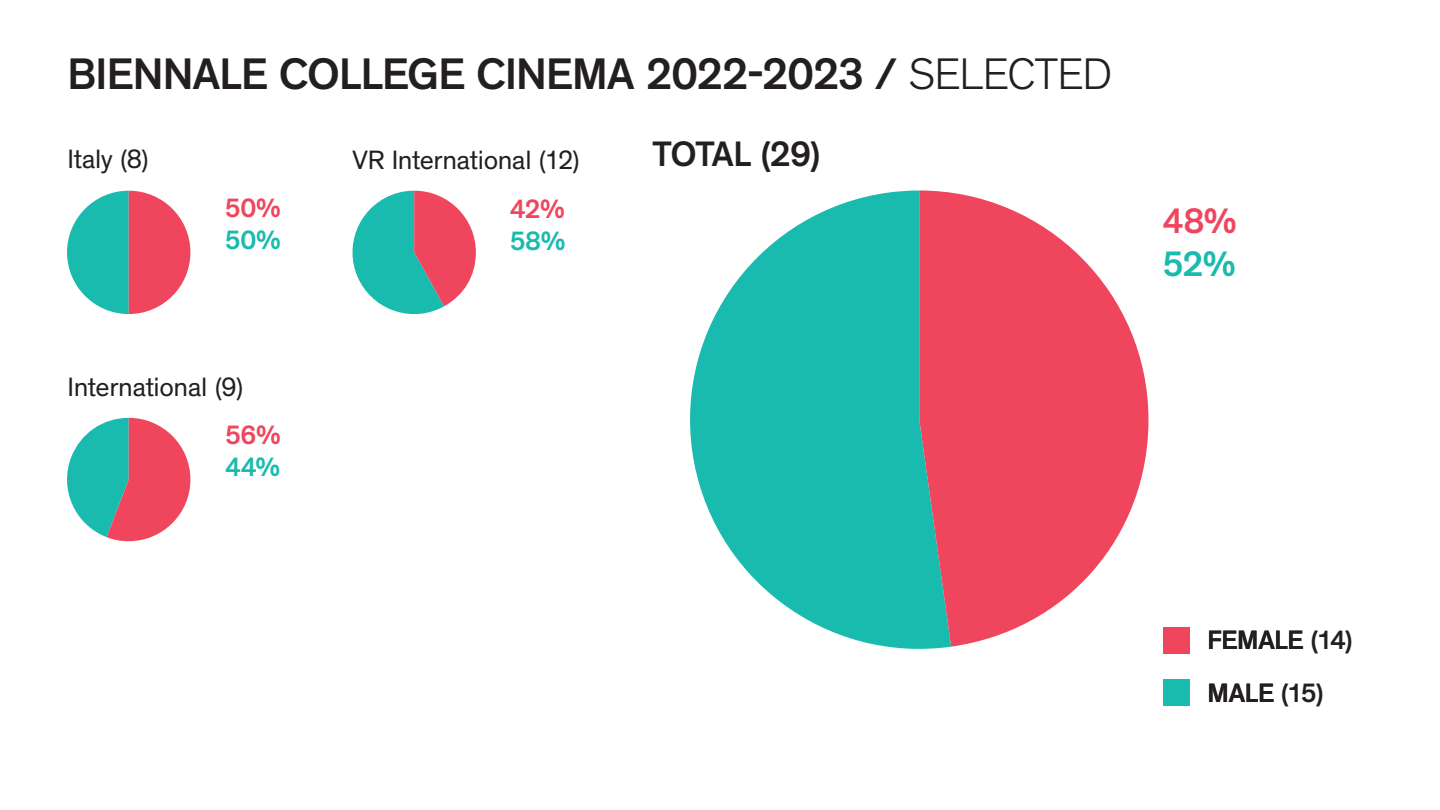
<style>
.page{position:relative;width:1440px;height:810px;background:#fff}
.page>*{position:absolute;margin:0;border:0;box-sizing:border-box;transform-origin:0 0}
.t1{font:500 45px "Theinhardt";letter-spacing:-.02em;color:#231f20}
.t2{font:500 36px "Theinhardt";letter-spacing:-.03em;color:#231f20}
.t3{font:500 36px "Theinhardt";color:#ef465e}
.t4{font:500 36px "Theinhardt";color:#18bbad}
.t5{font:27px "Theinhardt";letter-spacing:-.01em;color:#231f20}
.t6{font:500 27px "Theinhardt";letter-spacing:-.01em;color:#231f20}
.t7{font:500 27px "Theinhardt";color:#ef465e}
.t8{font:500 27px "Theinhardt";color:#18bbad}
.s1{font-weight:300}
</style>
<div class="page">
<div style="left:1163px;top:679px;width:27px;height:27px;background:#18bbad"></div>
<div style="left:1163px;top:627px;width:27px;height:27px;background:#ef465e"></div>
<svg style="left:690px;top:190px;width:258px;height:459px;fill:#18bbad"></svg>
<svg style="left:919px;top:190px;width:229px;height:457px;fill:#ef465e"></svg>
<svg style="left:67px;top:191px;width:123px;height:123px"></svg>
<svg style="left:67px;top:418px;width:123px;height:123px"></svg>
<svg style="left:352px;top:191px;width:124px;height:123px"></svg>
<h1 class="t1" style="left:67px;top:48px;width:1046px">BIENNALE COLLEGE CINEMA 2022-2023 / <span class="s1">SELECTED</span></h1>
<p class="t5" style="left:67px;top:143px;width:83px">Italy (8)</p>
<p class="t7" style="left:225px;top:191px;width:58px">50%</p>
<p class="t8" style="left:225px;top:224px;width:58px">50%</p>
<p class="t5" style="left:68px;top:371px;width:177px">International (9)</p>
<p class="t7" style="left:225px;top:419px;width:57px">56%</p>
<p class="t8" style="left:225px;top:451px;width:57px">44%</p>
<p class="t5" style="left:352px;top:144px;width:229px">VR International (12)</p>
<p class="t7" style="left:510px;top:193px;width:57px">42%</p>
<p class="t8" style="left:510px;top:225px;width:57px">58%</p>
<h2 class="t2" style="left:652px;top:132px;width:170px">TOTAL (29)</h2>
<h2 class="t3" style="left:1163px;top:199px;width:76px">48%</h2>
<h2 class="t4" style="left:1163px;top:242px;width:75px">52%</h2>
<p class="t6" style="left:1208px;top:624px;width:147px">FEMALE (14)</p>
<p class="t6" style="left:1208px;top:676px;width:118px">MALE (15)</p>
</div>
